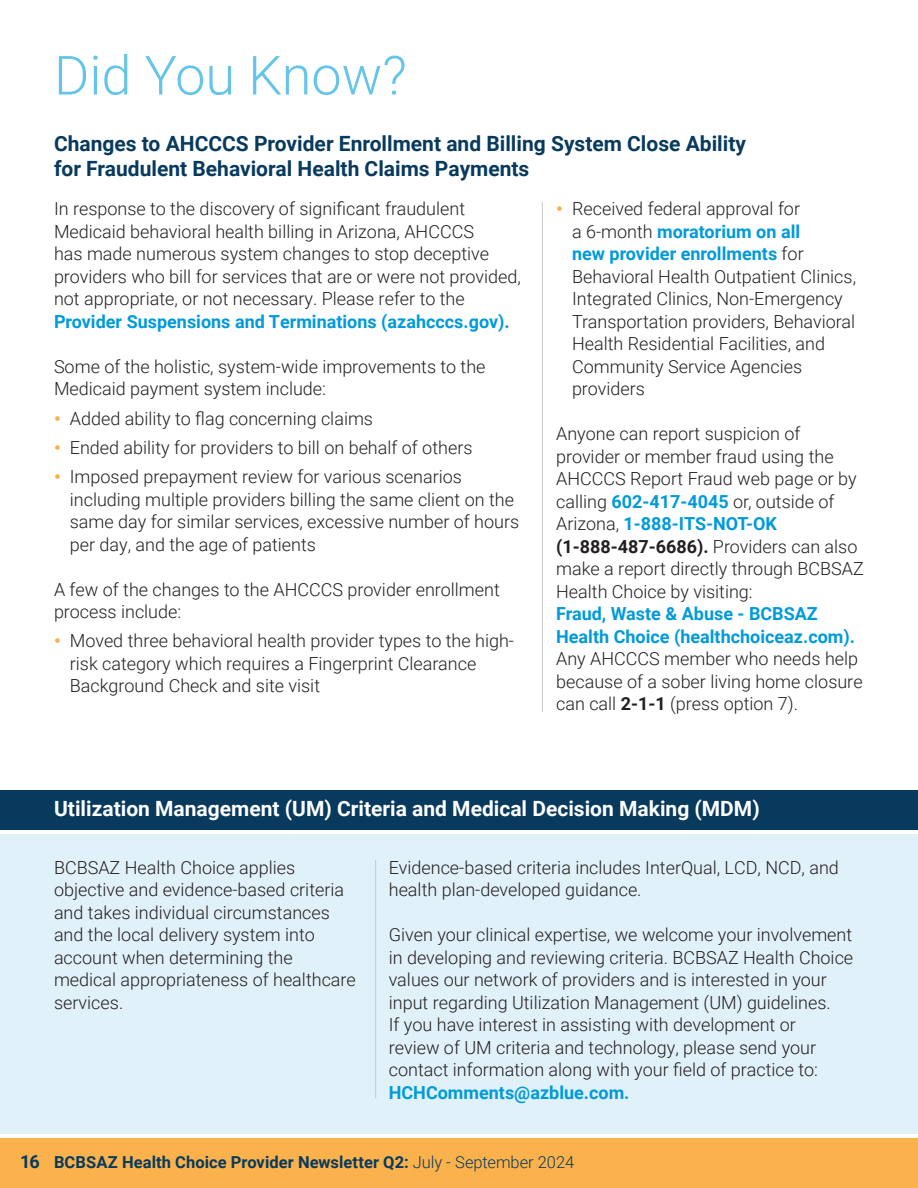
<style>
.page{position:relative;width:918px;height:1188px;background:#fff}
.page>*{position:absolute;margin:0;border:0;box-sizing:border-box;transform-origin:0 0}
.t1{font:300 54px "Roboto";color:#65c4e9}
.t2{font:700 21px/25.5px "Roboto";color:#083a5e}
.t3{font:700 21px "Roboto";color:#fff}
.t4{font:300 18px/22.5px "Roboto";color:#231f20}
.t5{font:700 18px/22.5px "Roboto";color:#009ada}
.t6{font:700 16.5px "Roboto";letter-spacing:.005em;color:#083a5e}
.s1{font-weight:900;color:#fbb24c}
.s2{font-weight:700;color:#009ada}
.s3{font-weight:700}
.s4{font-size:18px}
.s5{font-weight:300}
</style>
<div class="page">
<div style="left:0;top:1139px;width:918px;height:49px;background:#fbb24c"></div>
<div style="left:0;top:835px;width:918px;height:299px;background:#e0f1f9"></div>
<div style="left:0;top:791px;width:918px;height:39px;background:#083a5e"></div>
<hr style="left:542px;top:202px;width:1px;height:510px;background:#c8c7c6">
<hr style="left:375px;top:860px;width:1px;height:239px;background:#c8c7c6">
<h1 class="t1" style="left:54px;top:37px;width:354px">Did You Know?</h1>
<p class="t2" style="left:54px;top:130px;width:694px">Changes to AHCCCS Provider Enrollment and Billing System Close Ability for Fraudulent Behavioral Health Claims Payments</p>
<p class="t4" style="left:54px;top:197px;width:468px">In response to the discovery of significant fraudulent Medicaid behavioral health billing in Arizona, AHCCCS<br>has made numerous system changes to stop deceptive providers who bill for services that are or were not provided, not appropriate, or not necessary. Please refer to the</p>
<p class="t5" style="left:54px;top:309px;width:457px">Provider Suspensions and Terminations (azahcccs.gov).</p>
<p class="t4" style="left:54px;top:354px;width:433px">Some of the holistic, system-wide improvements to the<br>Medicaid payment system include:</p>
<p class="t4" style="left:54px;top:406px;width:321px"><span class="s1">•</span> Added ability to flag concerning claims</p>
<p class="t4" style="left:54px;top:435px;width:420px"><span class="s1">•</span> Ended ability for providers to bill on behalf of others</p>
<p class="t4" style="left:70px;top:465px;width:451px;text-indent:-16px"><span class="s1">•</span> Imposed prepayment review for various scenarios including multiple providers billing the same client on the same day for similar services, excessive number of hours per day, and the age of patients</p>
<p class="t4" style="left:54px;top:577px;width:447px">A few of the changes to the AHCCCS provider enrollment process include:</p>
<p class="t4" style="left:70px;top:629px;width:446px;text-indent:-16px"><span class="s1">•</span> Moved three behavioral health provider types to the high&shy;risk category which requires a Fingerprint Clearance<br>Background Check and site visit</p>
<p class="t4" style="left:572px;top:197px;width:286px;text-indent:-16px"><span class="s1">•</span> Received federal approval for<br>a 6-month <span class="s2">moratorium on all<br>new provider enrollments</span> for<br>Behavioral Health Outpatient Clinics,<br>Integrated Clinics, Non-Emergency<br>Transportation providers, Behavioral<br>Health Residential Facilities, and<br>Community Service Agencies providers</p>
<p class="t4" style="left:556px;top:422px;width:309px">Anyone can report suspicion of provider or member fraud using the AHCCCS Report Fraud web page or by calling <span class="s2">602-417-4045</span> or, outside of Arizona, <span class="s2">1-888-ITS-NOT-OK </span><span class="s3">(1-888-487-6686).</span> Providers can also make a report directly through BCBSAZ Health Choice by visiting:</p>
<p class="t5" style="left:556px;top:602px;width:300px">Fraud, Waste &amp; Abuse - BCBSAZ<br>Health Choice (healthchoiceaz.com).</p>
<p class="t4" style="left:556px;top:647px;width:308px">Any AHCCCS member who needs help because of a sober living home closure can call <span class="s3">2-1-1</span> (press option 7).</p>
<p class="t3" style="left:54px;top:794px;width:707px">Utilization Management (UM) Criteria and Medical Decision Making (MDM)</p>
<p class="t4" style="left:389px;top:855px;width:452px">Evidence-based criteria includes InterQual, LCD, NCD, and health plan-developed guidance.</p>
<p class="t4" style="left:389px;top:923px;width:466px">Given your clinical expertise, we welcome your involvement in developing and reviewing criteria. BCBSAZ Health Choice values our network of providers and is interested in your input regarding Utilization Management (UM) guidelines.<br>If you have interest in assisting with development or<br>review of UM criteria and technology, please send your contact information along with your field of practice to:</p>
<p class="t5" style="left:389px;top:1080px;width:242px">HCHComments@azblue.com.</p>
<p class="t4" style="left:54px;top:855px;width:303px">BCBSAZ Health Choice applies objective and evidence-based criteria and takes individual circumstances and the local delivery system into account when determining the medical appropriateness of healthcare services.</p>
<p class="t6" style="left:20px;top:1150px;width:555px"><span class="s4">16</span> BCBSAZ Health Choice Provider Newsletter Q2: <span class="s5">July - September 2024</span></p>
</div>
